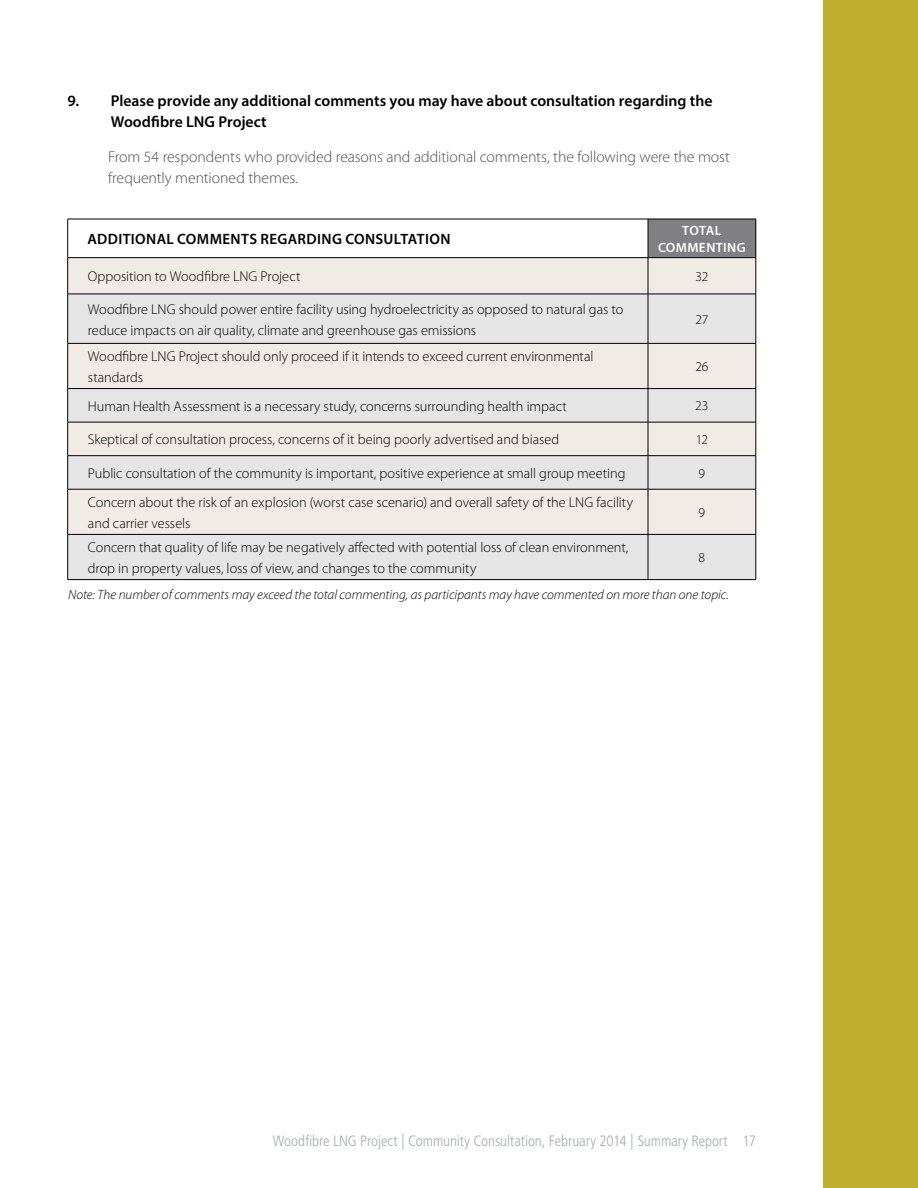
<style>
.page{position:relative;width:918px;height:1188px;background:#fff}
.page>*{position:absolute;margin:0;border:0;box-sizing:border-box;transform-origin:0 0}
.t1{font:300 15.75px/21px "Myriad Pro";letter-spacing:-.005em;color:#4d4d4f}
.t2{font:600 15.75px/21px "Myriad Pro";color:#000}
.t3{font:300 condensed 15px "Frutiger";letter-spacing:-.005em;color:#a8aaad}
.t4{font:600 15px "Myriad Pro";letter-spacing:.025em;color:#000}
.t5{font:300 14.25px/21px "Myriad Pro";color:#000}
.t6{font:italic 300 13.5px "Myriad Pro";color:#000}
.t7{font:600 13.5px/16.5px "Myriad Pro";letter-spacing:.025em;color:#fff;text-align:center}
.t8{font:300 13.5px "Myriad Pro";letter-spacing:-.03em;color:#000}
.s1{font-size:16.5px}
</style>
<div class="page">
<div style="left:824px;top:0;width:94px;height:1188px;background:#c0af2c"></div>
<div style="left:648px;top:219px;width:108px;height:39px;background:#807f83"></div>
<div style="left:68px;top:258px;width:688px;height:36px;background:#f0ece5"></div>
<svg style="left:68px;top:295px;width:688px;height:284px;background:#e8e6e4"></svg>
<hr style="left:67px;top:294px;width:1px;height:49px;background:#000">
<hr style="left:648px;top:294px;width:1px;height:49px;background:#000">
<hr style="left:756px;top:294px;width:1px;height:49px;background:#000">
<hr style="left:68px;top:343px;width:580px;height:1px;background:#000">
<hr style="left:67px;top:344px;width:1px;height:44px;background:#000">
<hr style="left:648px;top:343px;width:108px;height:1px;background:#000">
<hr style="left:648px;top:344px;width:1px;height:44px;background:#000">
<hr style="left:756px;top:344px;width:1px;height:44px;background:#000">
<hr style="left:68px;top:388px;width:580px;height:1px;background:#000">
<hr style="left:67px;top:389px;width:1px;height:33px;background:#000">
<hr style="left:648px;top:388px;width:108px;height:1px;background:#000">
<hr style="left:648px;top:389px;width:1px;height:33px;background:#000">
<hr style="left:756px;top:389px;width:1px;height:33px;background:#000">
<hr style="left:68px;top:422px;width:580px;height:1px;background:#000">
<hr style="left:67px;top:422px;width:1px;height:33px;background:#000">
<hr style="left:648px;top:422px;width:108px;height:1px;background:#000">
<hr style="left:648px;top:422px;width:1px;height:33px;background:#000">
<hr style="left:756px;top:422px;width:1px;height:33px;background:#000">
<hr style="left:68px;top:455px;width:580px;height:1px;background:#000">
<hr style="left:67px;top:456px;width:1px;height:33px;background:#000">
<hr style="left:648px;top:455px;width:108px;height:1px;background:#000">
<hr style="left:648px;top:456px;width:1px;height:33px;background:#000">
<hr style="left:756px;top:456px;width:1px;height:33px;background:#000">
<hr style="left:68px;top:489px;width:580px;height:1px;background:#000">
<hr style="left:67px;top:489px;width:1px;height:45px;background:#000">
<hr style="left:648px;top:489px;width:108px;height:1px;background:#000">
<hr style="left:648px;top:489px;width:1px;height:45px;background:#000">
<hr style="left:756px;top:489px;width:1px;height:45px;background:#000">
<hr style="left:68px;top:534px;width:580px;height:1px;background:#000">
<hr style="left:67px;top:535px;width:1px;height:44px;background:#000">
<hr style="left:648px;top:534px;width:108px;height:1px;background:#000">
<hr style="left:648px;top:535px;width:1px;height:44px;background:#000">
<hr style="left:756px;top:535px;width:1px;height:44px;background:#000">
<hr style="left:68px;top:579px;width:580px;height:1px;background:#000">
<hr style="left:648px;top:579px;width:108px;height:1px;background:#000">
<hr style="left:67px;top:258px;width:1px;height:36px;background:#000">
<hr style="left:648px;top:258px;width:1px;height:36px;background:#000">
<hr style="left:756px;top:258px;width:1px;height:36px;background:#000">
<hr style="left:68px;top:294px;width:580px;height:1px;background:#000">
<hr style="left:648px;top:294px;width:108px;height:1px;background:#000">
<hr style="left:68px;top:219px;width:580px;height:1px;background:#000">
<hr style="left:67px;top:219px;width:1px;height:38px;background:#000">
<hr style="left:648px;top:219px;width:108px;height:1px;background:#000">
<hr style="left:648px;top:219px;width:1px;height:38px;background:#000">
<hr style="left:756px;top:219px;width:1px;height:38px;background:#000">
<hr style="left:68px;top:257px;width:580px;height:1px;background:#000">
<hr style="left:648px;top:257px;width:108px;height:1px;background:#000">
<p class="t2" style="left:111px;top:90px;width:603px;text-indent:-43px">9. Please provide any additional comments you may have about consultation regarding the<br>Woodfibre LNG Project</p>
<p class="t1" style="left:108px;top:146px;width:624px">From 54 respondents who provided reasons and additional comments, the following were the most frequently mentioned themes.</p>
<p class="t4" style="left:87px;top:229px;width:365px">ADDITIONAL COMMENTS REGARDING CONSULTATION</p>
<p class="t7" style="left:658px;top:222px;width:89px">TOTAL<br>COMMENTING</p>
<p class="t5" style="left:88px;top:266px;width:214px">Opposition to Woodfibre LNG Project</p>
<p class="t8" style="left:696px;top:269px;width:14px">32</p>
<p class="t5" style="left:88px;top:298px;width:537px">Woodfibre LNG should power entire facility using hydroelectricity as opposed to natural gas to reduce impacts on air quality, climate and greenhouse gas emissions</p>
<p class="t8" style="left:696px;top:312px;width:14px">27</p>
<p class="t5" style="left:88px;top:346px;width:507px">Woodfibre LNG Project should only proceed if it intends to exceed current environmental standards</p>
<p class="t8" style="left:695px;top:359px;width:14px">26</p>
<p class="t5" style="left:88px;top:396px;width:480px">Human Health Assessment is a necessary study, concerns surrounding health impact</p>
<p class="t8" style="left:695px;top:398px;width:15px">23</p>
<p class="t5" style="left:88px;top:429px;width:473px">Skeptical of consultation process, concerns of it being poorly advertised and biased</p>
<p class="t8" style="left:696px;top:432px;width:14px">12</p>
<p class="t5" style="left:88px;top:463px;width:539px">Public consultation of the community is important, positive experience at small group meeting</p>
<p class="t8" style="left:699px;top:466px;width:8px">9</p>
<p class="t5" style="left:88px;top:492px;width:547px">Concern about the risk of an explosion (worst case scenario) and overall safety of the LNG facility and carrier vessels</p>
<p class="t8" style="left:699px;top:505px;width:8px">9</p>
<p class="t5" style="left:88px;top:537px;width:542px">Concern that quality of life may be negatively affected with potential loss of clean environment, drop in property values, loss of view, and changes to the community</p>
<p class="t8" style="left:699px;top:550px;width:8px">8</p>
<p class="t6" style="left:68px;top:587px;width:662px">Note: The number of comments may exceed the total commenting, as participants may have commented on more than one topic.</p>
<p class="t3" style="left:273px;top:1133px;width:485px">Woodfibre LNG Project <span class="s1">|</span> Community Consultation, February 2014 <span class="s1">|</span> Summary Report 17</p>
</div>
